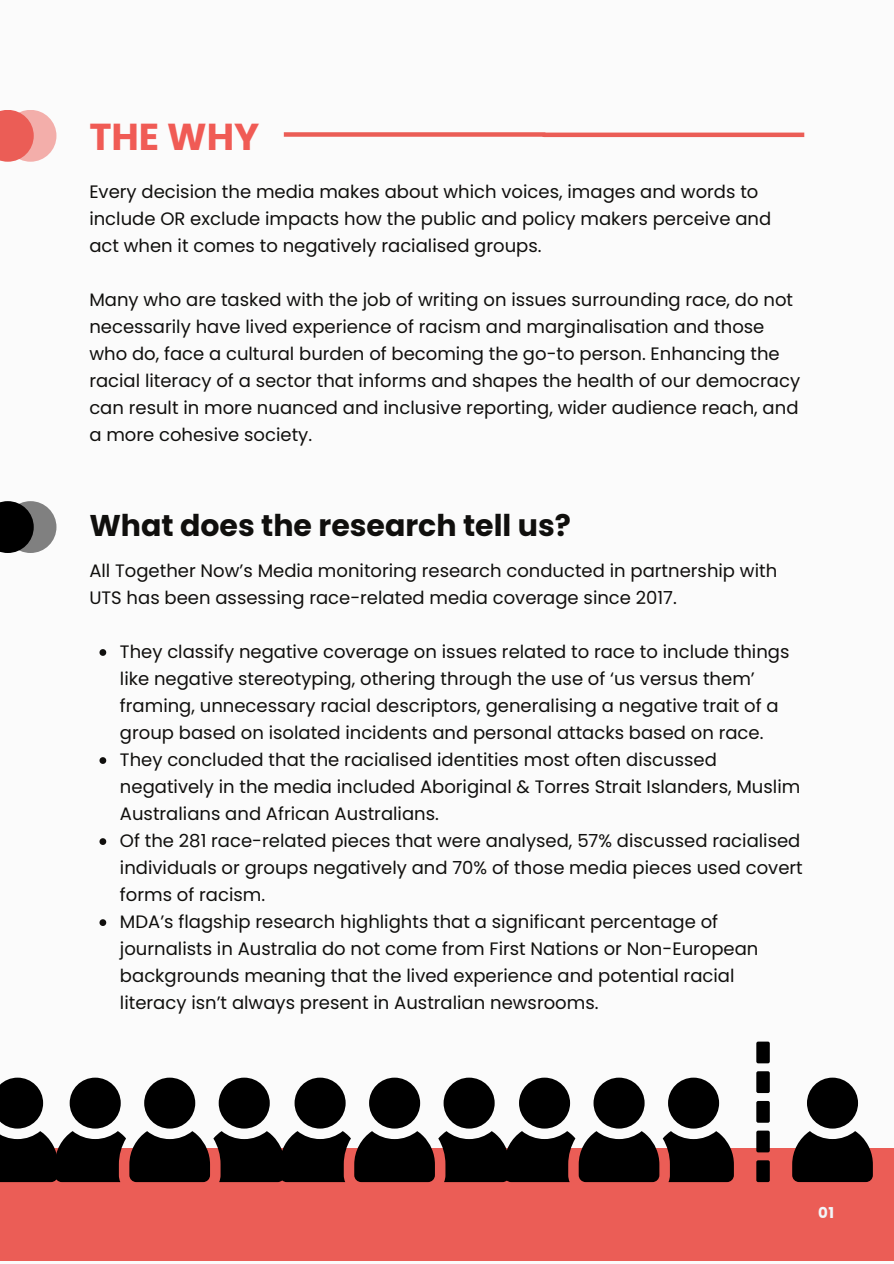
<style>
.page{position:relative;width:894px;height:1264px;background:#fff}
.page>*{position:absolute;margin:0;border:0;box-sizing:border-box;transform-origin:0 0}
.t1{font:700 37.5px "Poppins";color:#f05b55}
.t2{font:700 30px "Poppins";color:#100f0d}
.t3{font:18px/27px "Poppins";color:#100f0d}
.t4{font:700 15px "Poppins";color:#f1f6f9}
</style>
<div class="page">
<div style="left:0;top:0;width:893px;height:1263px;background:#fbfbfb"></div>
<div style="left:0;top:1147px;width:893px;height:112px;background:#eb5d56"></div>
<svg style="left:99px;top:649px;width:7px;height:7px"></svg>
<svg style="left:99px;top:757px;width:7px;height:7px"></svg>
<svg style="left:99px;top:838px;width:7px;height:7px"></svg>
<svg style="left:99px;top:919px;width:7px;height:7px"></svg>
<svg style="left:792px;top:1131px;width:80px;height:50px;background:#252323"></svg>
<div style="left:806px;top:1077px;width:51px;height:51px;background:#000;border-radius:50%"></div>
<div style="left:756px;top:1160px;width:13px;height:22px;background:#000;border-radius:2px"></div>
<div style="left:756px;top:1130px;width:13px;height:22px;background:#000;border-radius:2px"></div>
<div style="left:756px;top:1100px;width:13px;height:22px;background:#000;border-radius:2px"></div>
<div style="left:756px;top:1071px;width:13px;height:22px;background:#000;border-radius:2px"></div>
<div style="left:756px;top:1041px;width:13px;height:22px;background:#000;border-radius:2px"></div>
<svg style="left:0;top:1077px;width:733px;height:105px"></svg>
<svg style="left:283px;top:132px;width:522px;height:6px"></svg>
<div style="left:5px;top:110px;width:51px;height:52px;background:#f3aeaa;border-radius:50%"></div>
<svg style="left:0;top:110px;width:34px;height:52px;fill:#eb5d56"></svg>
<div style="left:5px;top:501px;width:51px;height:52px;background:#808080;border-radius:50%"></div>
<svg style="left:0;top:501px;width:34px;height:52px;fill:#000"></svg>
<h1 class="t1" style="left:89px;top:110px;width:171px">THE WHY</h1>
<p class="t3" style="left:89px;top:178px;width:683px">Every decision the media makes about which voices, images and words to include OR exclude impacts how the public and policy makers perceive and act when it comes to negatively racialised groups.</p>
<p class="t3" style="left:89px;top:286px;width:712px">Many who are tasked with the job of writing on issues surrounding race, do not necessarily have lived experience of racism and marginalisation and those who do, face a cultural burden of becoming the go-to person. Enhancing the racial literacy of a sector that informs and shapes the health of our democracy can result in more nuanced and inclusive reporting, wider audience reach, and a more cohesive society.</p>
<p class="t2" style="left:89px;top:504px;width:483px">What does the research tell us?</p>
<h2 class="t3" style="left:89px;top:557px;width:689px">All Together Now’s Media monitoring research conducted in partnership with<br>UTS has been assessing race-related media coverage since 2017.</h2>
<p class="t3" style="left:120px;top:638px;width:670px">They classify negative coverage on issues related to race to include things like negative stereotyping, othering through the use of ‘us versus them’ framing, unnecessary racial descriptors, generalising a negative trait of a group based on isolated incidents and personal attacks based on race.</p>
<p class="t3" style="left:120px;top:746px;width:681px">They concluded that the racialised identities most often discussed negatively in the media included Aboriginal &amp; Torres Strait Islanders, Muslim<br>Australians and African Australians.</p>
<p class="t3" style="left:120px;top:827px;width:684px">Of the 281 race-related pieces that were analysed, 57% discussed racialised individuals or groups negatively and 70% of those media pieces used covert forms of racism.</p>
<p class="t3" style="left:120px;top:908px;width:639px">MDA’s flagship research highlights that a significant percentage of journalists in Australia do not come from First Nations or Non-European backgrounds meaning that the lived experience and potential racial literacy isn’t always present in Australian newsrooms.</p>
<p class="t4" style="left:818px;top:1201px;width:17px">01</p>
</div>
